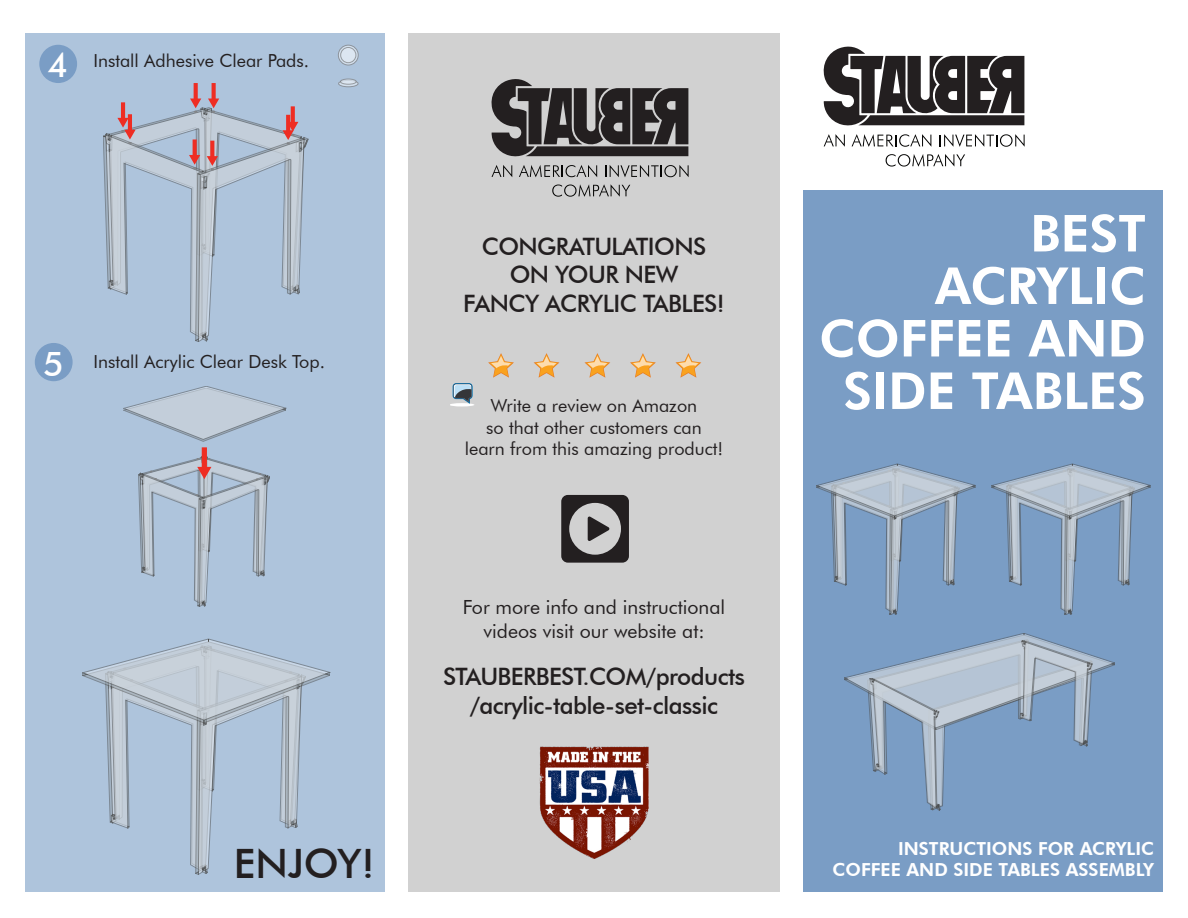
<style>
.page{position:relative;width:1188px;height:918px;background:#fff}
.page>*{position:absolute;margin:0;border:0;box-sizing:border-box;transform-origin:0 0}
.t1{font:800 51px/52.5px "Futura BT";color:#fff;text-align:center}
.t2{font:500 40.5px "Futura BT";color:#231f20}
.t3{font:500 34.2px "Futura BT";color:#fff}
.t4{font:500 24px "Futura BT";letter-spacing:-.025em;color:#231f20}
.t5{font:19.5px "Futura BT";color:#231f20}
.t6{font:18px "Futura BT";color:#231f20}
.t7{font:800 18px "Futura BT";color:#fff}
</style>
<div class="page">
<div style="left:803px;top:190px;width:360px;height:702px;background:#7a9dc5"></div>
<div style="left:408px;top:33px;width:372px;height:859px;background:#d1d1d1"></div>
<div style="left:25px;top:33px;width:360px;height:859px;background:#aec4dc"></div>
<svg style="left:561px;top:495px;width:68px;height:68px"></svg>
<svg style="left:450px;top:383px;width:24px;height:23px"></svg>
<svg style="left:488px;top:353px;width:26px;height:25px"></svg>
<svg style="left:534px;top:353px;width:25px;height:25px"></svg>
<svg style="left:630px;top:353px;width:26px;height:25px"></svg>
<svg style="left:675px;top:353px;width:26px;height:25px"></svg>
<svg style="left:584px;top:353px;width:26px;height:25px"></svg>
<svg style="left:823px;top:46px;width:201px;height:80px"></svg>
<svg style="left:824px;top:134px;width:21px;height:13px"></svg>
<svg style="left:852px;top:134px;width:79px;height:13px"></svg>
<svg style="left:940px;top:134px;width:85px;height:13px"></svg>
<svg style="left:886px;top:154px;width:79px;height:13px"></svg>
<svg style="left:491px;top:79px;width:197px;height:78px"></svg>
<svg style="left:492px;top:165px;width:20px;height:12px"></svg>
<svg style="left:519px;top:165px;width:78px;height:12px"></svg>
<svg style="left:605px;top:165px;width:84px;height:12px"></svg>
<svg style="left:552px;top:184px;width:78px;height:13px"></svg>
<img style="left:539px;top:746px;width:110px;height:113px">
<svg style="left:339px;top:80px;width:19px;height:7px"></svg>
<div style="left:338px;top:80px;width:20px;height:7px;border:1px solid #808285;border-radius:50%"></div>
<div style="left:340px;top:79px;width:16px;height:5px;background:#e0e9f3;border-radius:50%"></div>
<div style="left:340px;top:79px;width:17px;height:5px;border:1px solid #808285;border-radius:50%"></div>
<svg style="left:338px;top:45px;width:20px;height:20px"></svg>
<div style="left:338px;top:45px;width:21px;height:20px;border:1px solid #808285;border-radius:50%"></div>
<div style="left:341px;top:47px;width:15px;height:16px;background:#e0e9f3;border-radius:50%"></div>
<div style="left:340px;top:47px;width:16px;height:16px;border:1px solid #808285;border-radius:50%"></div>
<div style="left:39px;top:45px;width:38px;height:38px;background:#7a9dc5;border-radius:50%"></div>
<div style="left:35px;top:343px;width:38px;height:38px;background:#7a9dc5;border-radius:50%"></div>
<svg style="left:844px;top:633px;width:271px;height:177px"></svg>
<svg style="left:992px;top:464px;width:158px;height:151px"></svg>
<svg style="left:817px;top:464px;width:158px;height:151px"></svg>
<svg style="left:83px;top:639px;width:247px;height:236px"></svg>
<svg style="left:103px;top:83px;width:205px;height:259px"></svg>
<svg style="left:124px;top:386px;width:162px;height:55px"></svg>
<svg style="left:138px;top:447px;width:132px;height:160px"></svg>
<p class="t3" style="left:48px;top:45px;width:22px">4</p>
<p class="t6" style="left:93px;top:50px;width:217px">Install Adhesive Clear Pads.</p>
<p class="t3" style="left:43px;top:343px;width:22px">5</p>
<p class="t6" style="left:93px;top:351px;width:233px">Install Acrylic Clear Desk Top.</p>
<p class="t2" style="left:234px;top:839px;width:143px">ENJOY!</p>
<p class="t4" style="left:482px;top:231px;width:226px">CONGRATULATIONS</p>
<p class="t4" style="left:510px;top:260px;width:170px">ON YOUR NEW</p>
<p class="t4" style="left:463px;top:289px;width:263px">FANCY ACRYLIC TABLES!</p>
<p class="t6" style="left:491px;top:395px;width:208px">Write a review on Amazon</p>
<p class="t6" style="left:486px;top:416px;width:217px">so that other customers can</p>
<p class="t6" style="left:465px;top:438px;width:260px">learn from this amazing product!</p>
<p class="t5" style="left:463px;top:595px;width:264px">For more info and instructional</p>
<p class="t5" style="left:483px;top:619px;width:223px">videos visit our website at:</p>
<p class="t4" style="left:443px;top:662px;width:303px">STAUBERBEST.COM/products</p>
<p class="t4" style="left:470px;top:691px;width:250px">/acrylic-table-set-classic</p>
<p class="t1" style="left:1030px;top:207px;width:117px">BEST</p>
<p class="t1" style="left:935px;top:259px;width:213px">ACRYLIC</p>
<p class="t1" style="left:819px;top:312px;width:328px">COFFEE AND<br>SIDE TABLES</p>
<p class="t7" style="left:898px;top:837px;width:258px">INSTRUCTIONS FOR ACRYLIC</p>
<p class="t7" style="left:833px;top:859px;width:323px">COFFEE AND SIDE TABLES ASSEMBLY</p>
</div>
